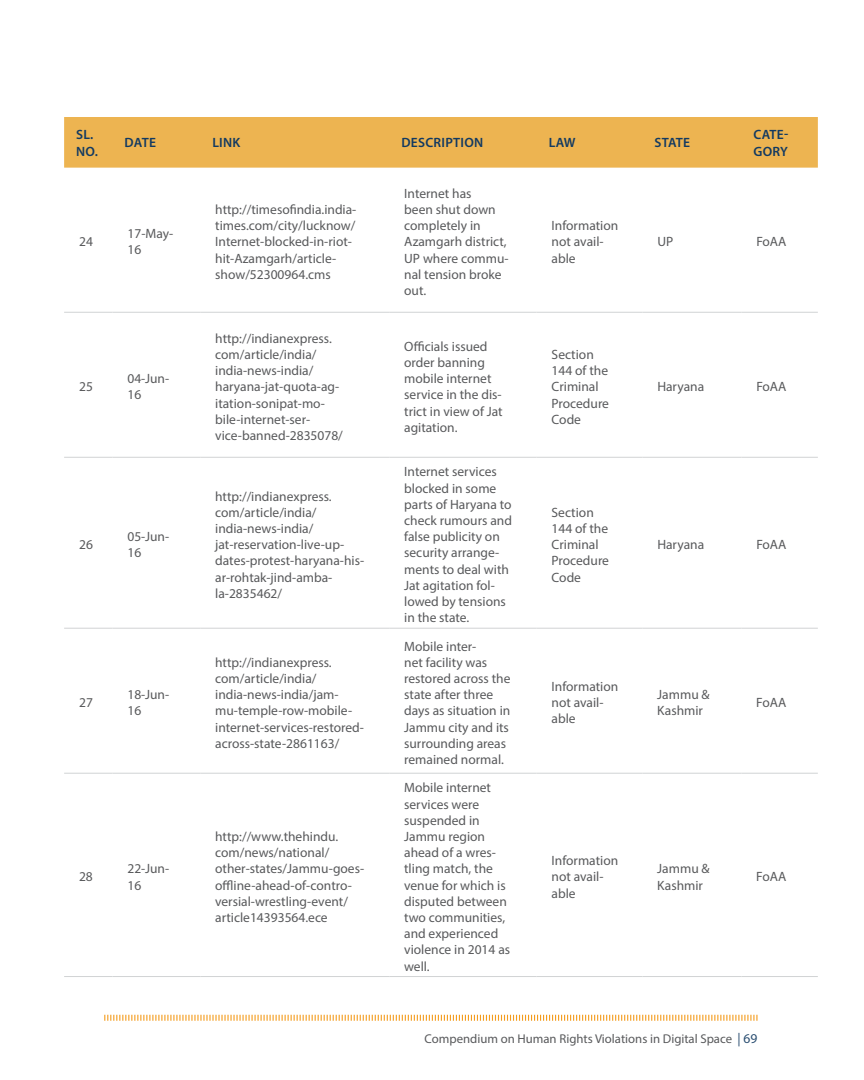
<style>
.page{position:relative;width:864px;height:1080px;background:#fff}
.page>*{position:absolute;margin:0;border:0;box-sizing:border-box;transform-origin:0 0}
.t1{font:13.5px/16.2px "Myriad Pro";color:#58595b}
.t2{font:600 13.5px/16.5px "Myriad Pro";letter-spacing:.02em;color:#133a61}
.t3{font:12.75px "Myriad Pro";color:#58595b}
.s1{font-size:13.5px;color:#2a4e71}
</style>
<div class="page">
<svg style="left:104px;top:1014px;width:654px;height:7px"></svg>
<div style="left:64px;top:117px;width:754px;height:51px;background:#edb451"></div>
<hr style="left:64px;top:312px;width:48px;height:1px;background:#d1d3d4">
<hr style="left:112px;top:312px;width:88px;height:1px;background:#d1d3d4">
<hr style="left:200px;top:312px;width:189px;height:1px;background:#d1d3d4">
<hr style="left:389px;top:312px;width:148px;height:1px;background:#d1d3d4">
<hr style="left:537px;top:312px;width:105px;height:1px;background:#d1d3d4">
<hr style="left:642px;top:312px;width:99px;height:1px;background:#d1d3d4">
<hr style="left:741px;top:312px;width:77px;height:1px;background:#d1d3d4">
<hr style="left:64px;top:457px;width:48px;height:1px;background:#d1d3d4">
<hr style="left:112px;top:457px;width:88px;height:1px;background:#d1d3d4">
<hr style="left:200px;top:457px;width:189px;height:1px;background:#d1d3d4">
<hr style="left:389px;top:457px;width:148px;height:1px;background:#d1d3d4">
<hr style="left:537px;top:457px;width:105px;height:1px;background:#d1d3d4">
<hr style="left:642px;top:457px;width:99px;height:1px;background:#d1d3d4">
<hr style="left:741px;top:457px;width:77px;height:1px;background:#d1d3d4">
<hr style="left:64px;top:628px;width:48px;height:1px;background:#d1d3d4">
<hr style="left:112px;top:628px;width:88px;height:1px;background:#d1d3d4">
<hr style="left:200px;top:628px;width:189px;height:1px;background:#d1d3d4">
<hr style="left:389px;top:628px;width:148px;height:1px;background:#d1d3d4">
<hr style="left:537px;top:628px;width:105px;height:1px;background:#d1d3d4">
<hr style="left:642px;top:628px;width:99px;height:1px;background:#d1d3d4">
<hr style="left:741px;top:628px;width:77px;height:1px;background:#d1d3d4">
<hr style="left:64px;top:773px;width:48px;height:1px;background:#d1d3d4">
<hr style="left:112px;top:773px;width:88px;height:1px;background:#d1d3d4">
<hr style="left:200px;top:773px;width:189px;height:1px;background:#d1d3d4">
<hr style="left:389px;top:773px;width:148px;height:1px;background:#d1d3d4">
<hr style="left:537px;top:773px;width:105px;height:1px;background:#d1d3d4">
<hr style="left:642px;top:773px;width:99px;height:1px;background:#d1d3d4">
<hr style="left:741px;top:773px;width:77px;height:1px;background:#d1d3d4">
<hr style="left:64px;top:976px;width:48px;height:1px;background:#d1d3d4">
<hr style="left:112px;top:976px;width:88px;height:1px;background:#d1d3d4">
<hr style="left:200px;top:976px;width:189px;height:1px;background:#d1d3d4">
<hr style="left:389px;top:976px;width:148px;height:1px;background:#d1d3d4">
<hr style="left:537px;top:976px;width:105px;height:1px;background:#d1d3d4">
<hr style="left:642px;top:976px;width:99px;height:1px;background:#d1d3d4">
<hr style="left:741px;top:976px;width:77px;height:1px;background:#d1d3d4">
<p class="t2" style="left:76px;top:126px;width:23px">SL.<br>NO.</p>
<p class="t2" style="left:125px;top:134px;width:33px">DATE</p>
<p class="t2" style="left:212px;top:134px;width:30px">LINK</p>
<p class="t2" style="left:401px;top:134px;width:81px">DESCRIPTION</p>
<p class="t2" style="left:549px;top:134px;width:28px">LAW</p>
<p class="t2" style="left:655px;top:134px;width:37px">STATE</p>
<p class="t2" style="left:754px;top:126px;width:36px">CATE-<br>GORY</p>
<p class="t1" style="left:79px;top:233px;width:15px">24</p>
<p class="t1" style="left:127px;top:225px;width:47px">17-May-<br>16</p>
<p class="t1" style="left:79px;top:378px;width:15px">25</p>
<p class="t1" style="left:127px;top:370px;width:43px">04-Jun-<br>16</p>
<p class="t1" style="left:79px;top:536px;width:15px">26</p>
<p class="t1" style="left:127px;top:528px;width:43px">05-Jun-<br>16</p>
<p class="t1" style="left:79px;top:694px;width:15px">27</p>
<p class="t1" style="left:127px;top:686px;width:43px">18-Jun-<br>16</p>
<p class="t1" style="left:79px;top:869px;width:15px">28</p>
<p class="t1" style="left:127px;top:860px;width:43px">22-Jun-<br>16</p>
<p class="t1" style="left:215px;top:201px;width:143px">http://timesofindia.india&shy;times.com/city/lucknow/<br>I nternet-blocked-in-riot&shy;hit-Azamgarh/article&shy;show/52300964.cms</p>
<p class="t1" style="left:404px;top:185px;width:106px">I nternet has<br>been shut down completely in<br>Azamgarh district,<br>UP where commu&shy;nal tension broke out.</p>
<p class="t1" style="left:552px;top:217px;width:68px">I nformation not avail&shy;able</p>
<p class="t1" style="left:215px;top:330px;width:129px">http://indianexpress. com/article/india/ india-news-india/ haryana-jat-quota-ag&shy;itation-sonipat-mo&shy;bile-internet-ser&shy;vice-banned-2835078/</p>
<p class="t1" style="left:404px;top:338px;width:100px">Officials issued order banning mobile internet service in the dis&shy;trict in view of Jat agitation.</p>
<p class="t1" style="left:552px;top:346px;width:59px">Section<br>144 of the<br>Criminal<br>Procedure<br>Code</p>
<p class="t1" style="left:215px;top:488px;width:150px">http://indianexpress. com/article/india/ india-news-india/ jat-reservation-live-up&shy;dates-protest-haryana-his&shy;ar-rohtak-jind-amba&shy;la-2835462/</p>
<p class="t1" style="left:404px;top:464px;width:109px">I nternet services blocked in some parts of Haryana to check rumours and false publicity on security arrange&shy;ments to deal with<br>Jat agitation fol&shy;lowed by tensions in the state.</p>
<p class="t1" style="left:552px;top:504px;width:59px">Section<br>144 of the<br>Criminal<br>Procedure<br>Code</p>
<p class="t1" style="left:657px;top:233px;width:9px">UP</p>
<p class="t1" style="left:756px;top:233px;width:23px">FoAA</p>
<p class="t1" style="left:657px;top:378px;width:48px">Haryana</p>
<p class="t1" style="left:756px;top:378px;width:23px">FoAA</p>
<p class="t1" style="left:657px;top:536px;width:48px">Haryana</p>
<p class="t1" style="left:756px;top:536px;width:23px">FoAA</p>
<p class="t1" style="left:215px;top:654px;width:150px">http://indianexpress. com/article/india/ india-news-india/jam&shy;mu-temple-row-mobile&shy;internet-services-restored&shy;across-state-2861163/</p>
<p class="t1" style="left:215px;top:828px;width:151px">http://www.thehindu. com/news/national/ other-states/Jammu-goes&shy;offline-ahead-of-contro&shy;versial-wrestling-event/ article14393564.ece</p>
<p class="t1" style="left:404px;top:638px;width:108px">Mobile inter-<br>net facility was restored across the state after three days as situation in<br>Jammu city and its surrounding areas remained normal.</p>
<p class="t1" style="left:404px;top:779px;width:108px">Mobile internet services were suspended in<br>Jammu region ahead of a wres&shy;tling match, the venue for which is disputed between two communities, and experienced violence in 2014 as well.</p>
<p class="t1" style="left:552px;top:678px;width:68px">I nformation not avail&shy;able</p>
<p class="t1" style="left:657px;top:686px;width:54px">Jammu &amp;<br>Kashmir</p>
<p class="t1" style="left:756px;top:694px;width:23px">FoAA</p>
<p class="t1" style="left:552px;top:852px;width:68px">I nformation not avail&shy;able</p>
<p class="t1" style="left:657px;top:860px;width:54px">Jammu &amp;<br>Kashmir</p>
<p class="t1" style="left:756px;top:869px;width:23px">FoAA</p>
<p class="t3" style="left:425px;top:1031px;width:334px">Compendium on Human Rights Violations in Digital Space <span class="s1">| 69</span></p>
</div>
